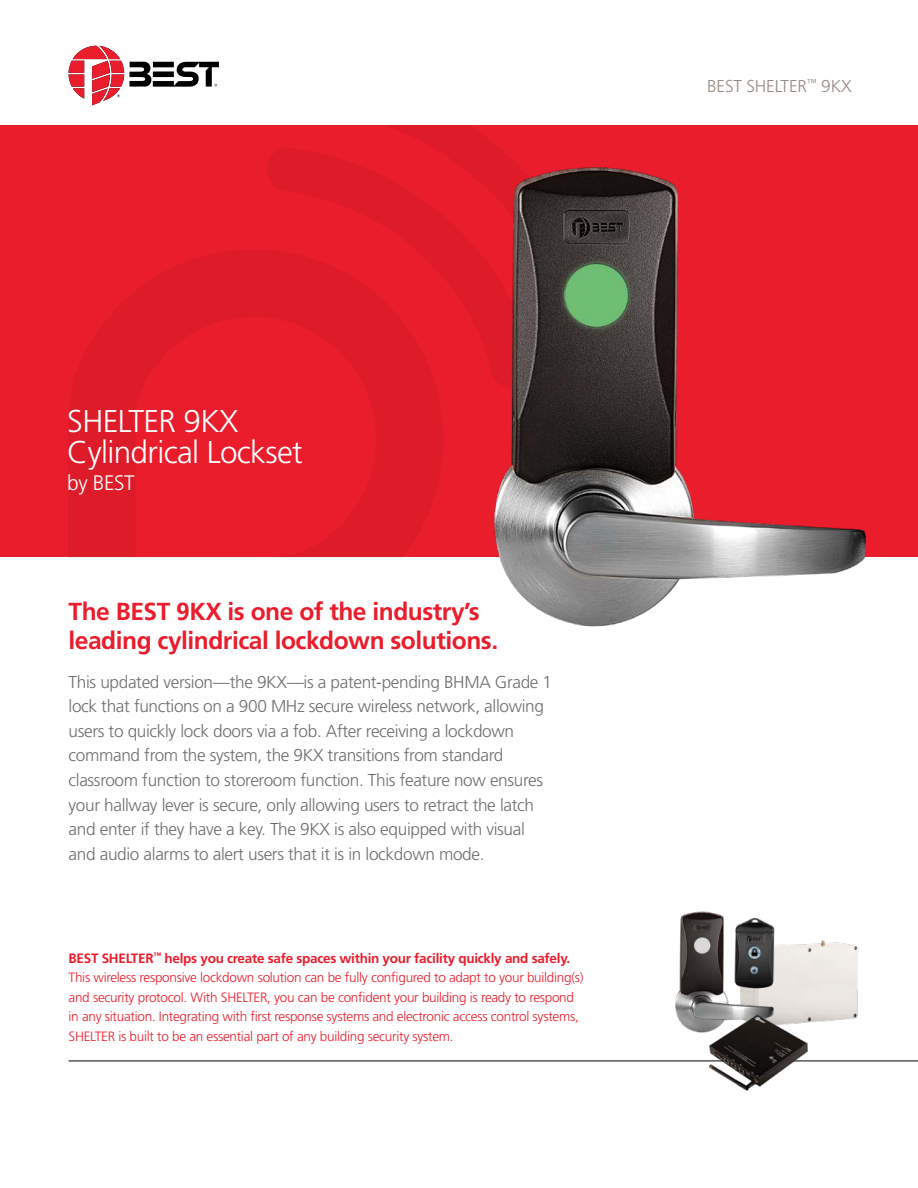
<style>
.page{position:relative;width:918px;height:1188px;background:#fff}
.page>*{position:absolute;margin:0;border:0;box-sizing:border-box;transform-origin:0 0}
.t1{font:300 31.5px/31.5px "Frutiger LT Std";letter-spacing:-.02em;color:#fff}
.t2{font:700 24.6px/29.5px "Frutiger LT Std";letter-spacing:-.02em;color:#ea1d2c}
.t3{font:300 21px "Frutiger LT Std";letter-spacing:-.02em;color:#fff}
.t4{font:300 17.25px/24.6px "Frutiger LT Std";letter-spacing:-.02em;color:#6d6e71}
.t5{font:300 17.25px "Frutiger LT Std";letter-spacing:-.01em;color:#978b83}
.t6{font:300 13.5px/19.5px "Frutiger LT Std";letter-spacing:-.02em;color:#ea1d2c}
.s1{font-weight:700}
</style>
<div class="page">
<div style="left:0;top:125px;width:918px;height:432px;background:#ea1d2c"></div>
<svg style="left:385px;top:125px;width:111px;height:21px"></svg>
<svg style="left:267px;top:146px;width:237px;height:147px"></svg>
<svg style="left:68px;top:249px;width:376px;height:308px"></svg>
<hr style="left:69px;top:1061px;width:849px;height:1px;background:#000">
<svg style="left:69px;top:46px;width:150px;height:59px"></svg>
<img style="left:776px;top:940px;width:82px;height:82px">
<img style="left:675px;top:911px;width:101px;height:121px">
<img style="left:728px;top:915px;width:52px;height:77px">
<img style="left:696px;top:1013px;width:116px;height:78px">
<img style="left:456px;top:153px;width:410px;height:474px">
<p class="t5" style="left:707px;top:76px;width:146px">BEST SHELTER<sup>™</sup> 9KX</p>
<h1 class="t1" style="left:67px;top:406px;width:237px">SHELTER 9KX<br>Cylindrical Lockset</h1>
<p class="t3" style="left:67px;top:471px;width:69px">by BEST</p>
<h2 class="t2" style="left:69px;top:597px;width:431px">The BEST 9KX is one of the industry’s leading cylindrical lockdown solutions.</h2>
<p class="t4" style="left:69px;top:670px;width:485px">This updated version—the 9KX—is a patent-pending BHMA Grade 1 lock that functions on a 900 MHz secure wireless network, allowing users to quickly lock doors via a fob. After receiving a lockdown command from the system, the 9KX transitions from standard classroom function to storeroom function. This feature now ensures your hallway lever is secure, only allowing users to retract the latch and enter if they have a key. The 9KX is also equipped with visual and audio alarms to alert users that it is in lockdown mode.</p>
<p class="t6" style="left:69px;top:948px;width:517px"><span class="s1">BEST SHELTER</span><sup>™</sup> <span class="s1">helps you create safe spaces within your facility quickly and safely.<br></span>This wireless responsive lockdown solution can be fully configured to adapt to your building(s) and security protocol. With SHELTER, you can be confident your building is ready to respond in any situation. Integrating with first response systems and electronic access control systems, SHELTER is built to be an essential part of any building security system.</p>
</div>
